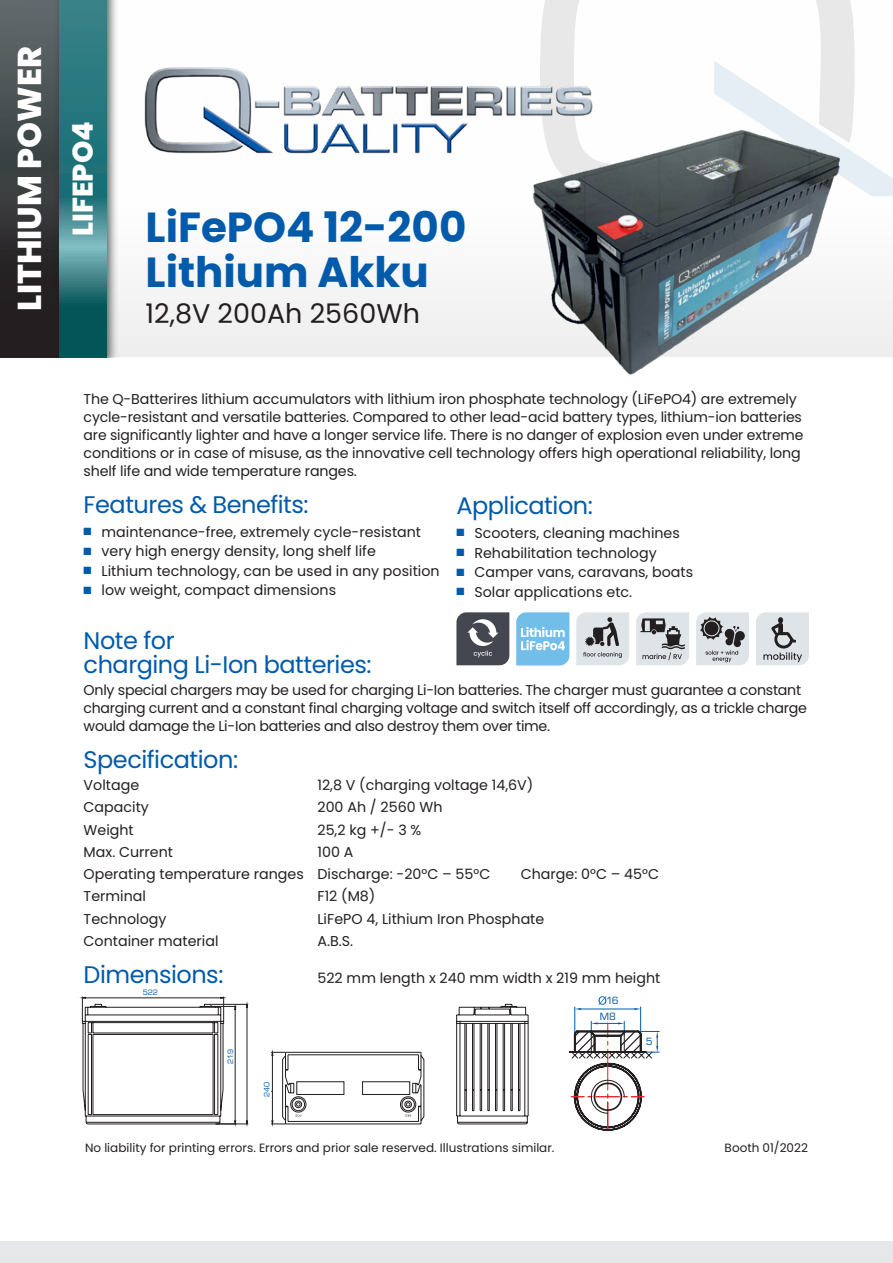
<style>
.page{position:relative;width:893px;height:1263px;background:#fff}
.page>*{position:absolute;margin:0;border:0;box-sizing:border-box;transform-origin:0 0}
.t1{font:700 42px/45px "Poppins";color:#015aaa}
.t2{font:800 33px "Poppins";color:#fff}
.t3{font:800 28.5px "Poppins";color:#fff}
.t4{font:27px "Poppins";color:#231f20}
.t5{font:24px/24px "Poppins";letter-spacing:-.02em;color:#015aaa}
.t6{font:14.25px/18px "Poppins";letter-spacing:-.01em;color:#231f20}
.t7{font:12px "Poppins";color:#231f20}
.t8{font:9.9px "Eurostile SB";color:#015aaa}
.t9{font:7.35px "Eurostile SB";color:#015aaa}
.s1{color:#015aaa}
</style>
<div class="page">
<div style="left:0;top:0;width:893px;height:357px;background:linear-gradient(to bottom,#fff,#f3f3f4)"></div>
<svg style="left:540px;top:0;width:315px;height:99px"></svg>
<svg style="left:714px;top:61px;width:179px;height:135px"></svg>
<img style="left:135px;top:59px;width:488px;height:100px">
<div style="left:0;top:1242px;width:893px;height:21px;background:#e6e7e9"></div>
<div style="left:0;top:0;width:65px;height:357px;background:linear-gradient(to bottom,#5f6a6c,#1a1415)"></div>
<div style="left:53px;top:0;width:66px;height:357px;background:#231f20;opacity:.75"></div>
<svg style="left:59px;top:0;width:47px;height:357px;background:#2c797f"></svg>
<svg style="left:456px;top:612px;width:53px;height:53px;background:#5f6169"></svg>
<svg style="left:576px;top:612px;width:53px;height:53px;background:#c1c5c8"></svg>
<svg style="left:756px;top:612px;width:53px;height:53px;background:#c8cbcf"></svg>
<svg style="left:636px;top:612px;width:53px;height:53px;background:#babdc0"></svg>
<svg style="left:696px;top:612px;width:53px;height:53px;background:#b6b9bc"></svg>
<svg style="left:516px;top:612px;width:53px;height:53px;background:#8ac8ec"></svg>
<img style="left:514px;top:99px;width:346px;height:276px">
<svg style="left:82px;top:996px;width:446px;height:128px"></svg>
<hr style="left:272px;top:1055px;width:1px;height:66px;background:#231f20">
<hr style="left:235px;top:1009px;width:1px;height:112px;background:#231f20">
<svg style="left:271px;top:1052px;width:15px;height:3px"></svg>
<svg style="left:271px;top:1091px;width:35px;height:34px"></svg>
<hr style="left:247px;top:1007px;width:1px;height:114px;background:#231f20">
<hr style="left:216px;top:1124px;width:32px;height:1px;background:#231f20">
<hr style="left:211px;top:1004px;width:37px;height:1px;background:#231f20">
<svg style="left:215px;top:1121px;width:21px;height:4px"></svg>
<svg style="left:211px;top:1004px;width:25px;height:5px"></svg>
<svg style="left:569px;top:996px;width:90px;height:135px"></svg>
<svg style="left:228px;top:1050px;width:5px;height:14px"></svg>
<h2 class="t2" style="left:11px;top:311px;width:265px;rotate:-90deg">LITHIUM POWER</h2>
<h3 class="t3" style="left:66px;top:236px;width:116px;rotate:-90deg">LIFEPO4</h3>
<h1 class="t1" style="left:146px;top:205px;width:322px">LiFePO4 12-200<br>Lithium Akku</h1>
<h3 class="t4" style="left:146px;top:298px;width:276px">12,8V 200Ah 2560Wh</h3>
<p class="t6" style="left:84px;top:390px;width:721px">The Q-Batterires lithium accumulators with lithium iron phosphate technology (LiFePO4) are extremely cycle-resistant and versatile batteries. Compared to other lead-acid battery types, lithium-ion batteries are significantly lighter and have a longer service life. There is no danger of explosion even under extreme conditions or in case of misuse, as the innovative cell technology offers high operational reliability, long shelf life and wide temperature ranges.</p>
<h3 class="t5" style="left:84px;top:492px;width:227px">Features &amp; Benefits:</h3>
<p class="t6" style="left:84px;top:523px;width:339px"><span class="s1">■</span> maintenance-free, extremely cycle-resistant</p>
<p class="t6" style="left:84px;top:542px;width:294px"><span class="s1">■</span> very high energy density, long shelf life</p>
<p class="t6" style="left:84px;top:562px;width:357px"><span class="s1">■</span> Lithium technology, can be used in any position</p>
<p class="t6" style="left:84px;top:581px;width:254px"><span class="s1">■</span> low weight, compact dimensions</p>
<h3 class="t5" style="left:84px;top:629px;width:289px">Note for<br>charging Li-Ion batteries:</h3>
<p class="t6" style="left:84px;top:681px;width:725px">Only special chargers may be used for charging Li-Ion batteries. The charger must guarantee a constant charging current and a constant final charging voltage and switch itself off accordingly, as a trickle charge would damage the Li-Ion batteries and also destroy them over time.</p>
<h3 class="t5" style="left:84px;top:748px;width:156px">Specification:</h3>
<p class="t6" style="left:84px;top:776px;width:57px">Voltage</p>
<p class="t6" style="left:317px;top:776px;width:217px">12,8 V (charging voltage 14,6V)</p>
<p class="t6" style="left:84px;top:798px;width:67px">Capacity</p>
<p class="t6" style="left:317px;top:798px;width:126px">200 Ah / 2560 Wh</p>
<p class="t6" style="left:84px;top:821px;width:52px">Weight</p>
<p class="t6" style="left:317px;top:821px;width:105px">25,2 kg +/- 3 %</p>
<p class="t6" style="left:84px;top:843px;width:91px">Max. Current</p>
<h3 class="t5" style="left:456px;top:494px;width:138px">Application:</h3>
<p class="t6" style="left:456px;top:524px;width:225px"><span class="s1">■</span> Scooters, cleaning machines</p>
<p class="t6" style="left:456px;top:544px;width:202px"><span class="s1">■</span> Rehabilitation technology</p>
<p class="t6" style="left:456px;top:563px;width:238px"><span class="s1">■</span> Camper vans, caravans, boats</p>
<p class="t6" style="left:456px;top:583px;width:177px"><span class="s1">■</span> Solar applications etc.</p>
<p class="t6" style="left:84px;top:841px;width:408px;line-height:22.2px;text-indent:234px">100 A<br>Operating temperature ranges Discharge: -20°C – 55°C</p>
<p class="t6" style="left:521px;top:865px;width:140px">Charge: 0°C – 45°C</p>
<p class="t6" style="left:84px;top:887px;width:64px">Terminal</p>
<p class="t6" style="left:317px;top:887px;width:59px">F12 (M8)</p>
<p class="t6" style="left:84px;top:910px;width:84px">Technology</p>
<p class="t6" style="left:317px;top:910px;width:228px">LiFePO 4, Lithium Iron Phosphate</p>
<p class="t6" style="left:84px;top:932px;width:136px">Container material</p>
<p class="t6" style="left:317px;top:932px;width:37px">A.B.S.</p>
<h3 class="t5" style="left:84px;top:962px;width:141px">Dimensions:</h3>
<p class="t6" style="left:317px;top:969px;width:344px">522 mm length x 240 mm width x 219 mm height</p>
<p class="t9" style="left:143px;top:988px;width:17px">522</p>
<p class="t9" style="left:263px;top:1097px;width:17px;rotate:-90deg">240</p>
<p class="t8" style="left:606px;top:995px;width:14px">16</p>
<p class="t8" style="left:600px;top:1011px;width:18px">M8</p>
<p class="t8" style="left:646px;top:1036px;width:8px">5</p>
<p class="t7" style="left:85px;top:1141px;width:471px">No liability for printing errors. Errors and prior sale reserved. Illustrations similar.</p>
<p class="t7" style="left:725px;top:1141px;width:85px">Booth 01/2022</p>
</div>
